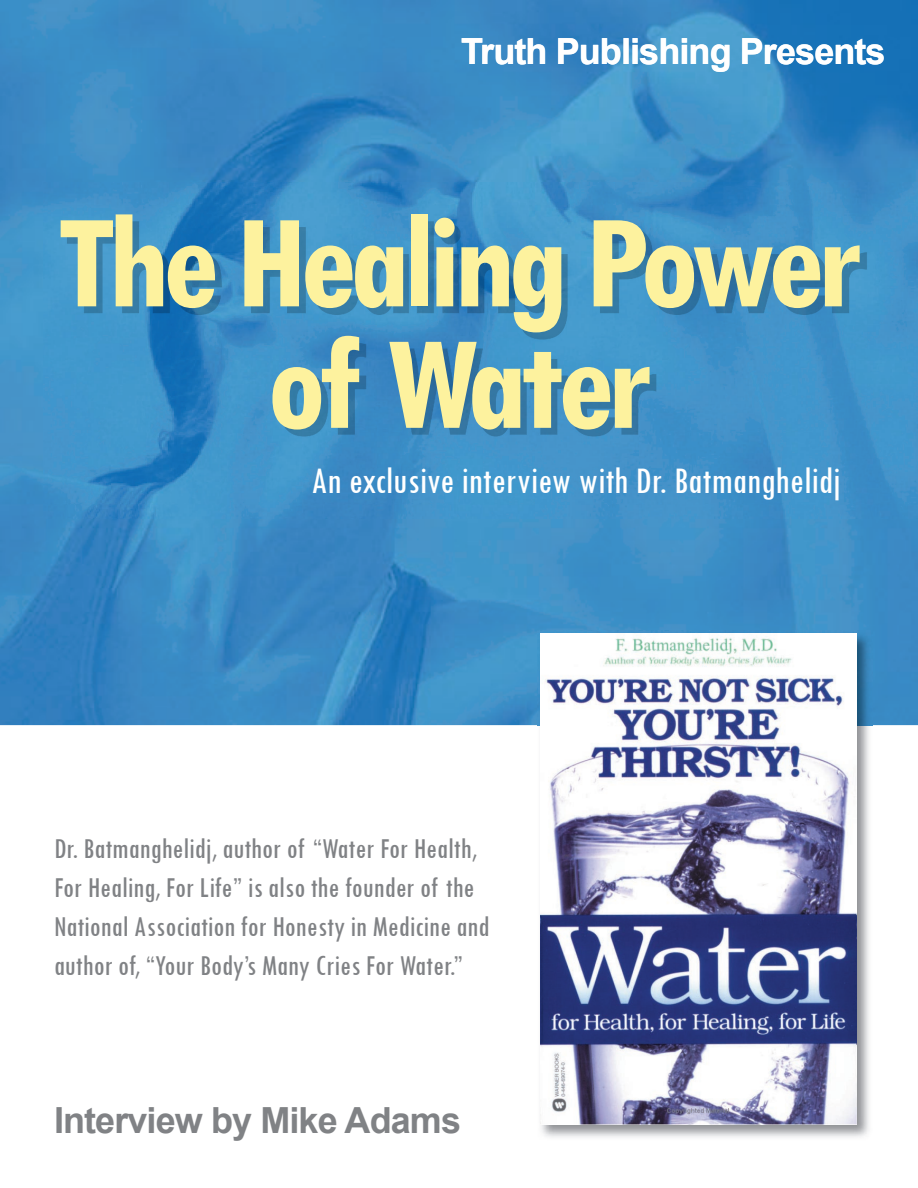
<style>
.page{position:relative;width:918px;height:1188px;background:#fff}
.page>*{position:absolute;margin:0;border:0;box-sizing:border-box;transform-origin:0 0}
.t1{font:700 condensed 141px/121.5px "Tw Cen";letter-spacing:-.05em;color:#fdf29e;text-align:center}
.t2{font:500 condensed 39px "Tw Cen";color:#fff}
.t3{font:700 36px "Arial";letter-spacing:-.025em;color:#fff}
.t4{font:700 36px "Arial";letter-spacing:-.025em;color:#808285}
.t5{font:500 condensed 30px/39px "Tw Cen";color:#808285}
</style>
<div class="page">
<img style="left:0;top:0;width:918px;height:725px">
<img style="left:43px;top:182px;width:875px;height:336px">
<img style="left:537px;top:631px;width:336px;height:507px">
<img style="left:540px;top:634px;width:317px;height:491px">
<p class="t3" style="left:461px;top:27px;width:426px">Truth Publishing Presents</p>
<h1 class="t1" style="left:56px;top:197px;width:806px">The Healing Power of Water</h1>
<h2 class="t2" style="left:311px;top:457px;width:531px">An exclusive interview with Dr. Batmanghelidj</h2>
<p class="t5" style="left:54px;top:829px;width:437px">Dr. Batmanghelidj, author of “Water For Health, For Healing, For Life” is also the founder of the National Association for Honesty in Medicine and author of, “Your Body’s Many Cries For Water.”</p>
<p class="t4" style="left:54px;top:1097px;width:409px">Interview by Mike Adams</p>
</div>
